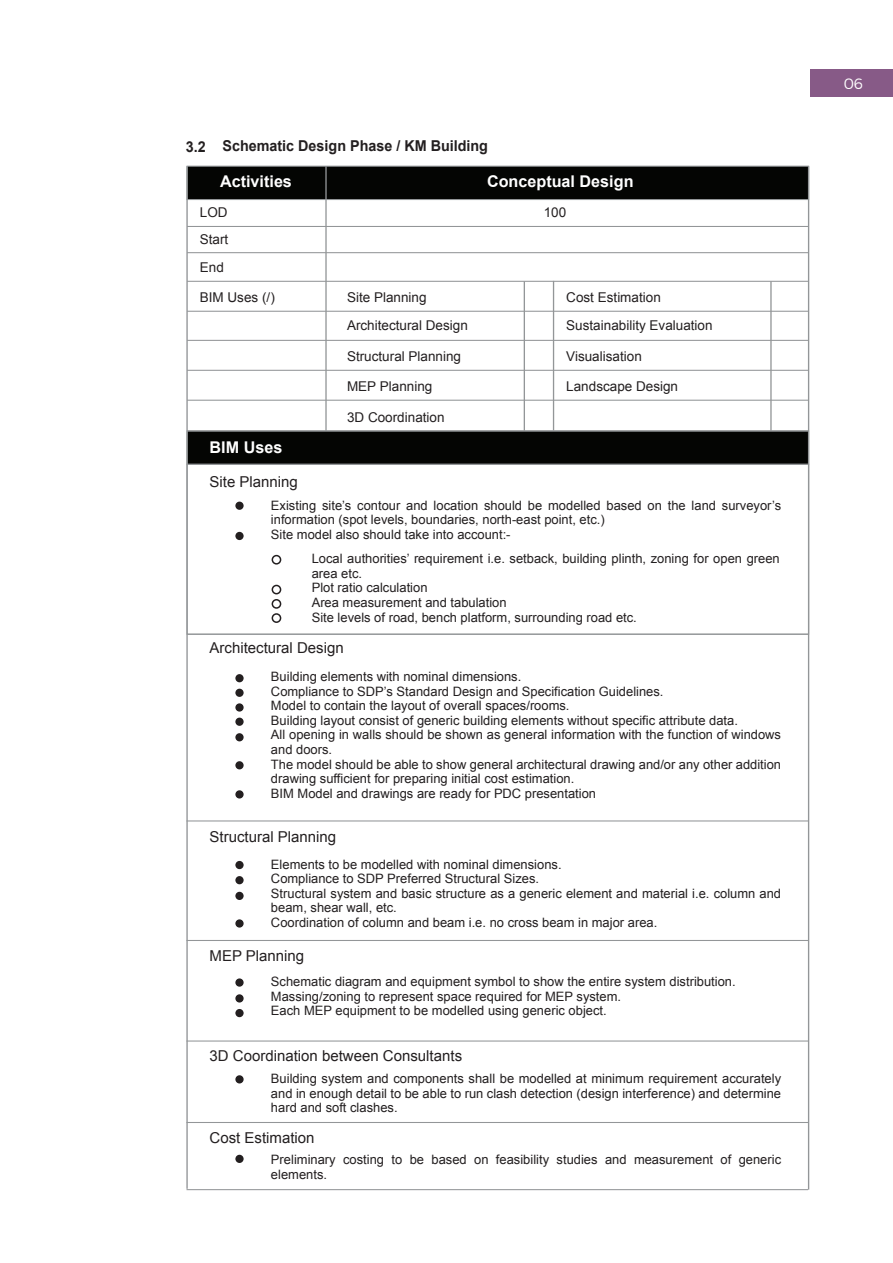
<style>
.page{position:relative;width:893px;height:1263px;background:#fff}
.page>*{position:absolute;margin:0;border:0;box-sizing:border-box;transform-origin:0 0}
.t1{font:700 16.2px "Arial";color:#fff}
.t2{font:15px "Arial";color:#231f20}
.t3{font:700 15px "Arial";color:#231f20;scale:.96 1}
.t4{font:300 15px "Montserrat";color:#fff}
.t5{font:13.5px/27.5px "Arial";color:#231f20}
.t6{font:12.9px/14.5px "Arial";color:#231f20}
</style>
<div class="page">
<div style="left:810px;top:69px;width:83px;height:28px;background:#875a87"></div>
<div style="left:272px;top:555px;width:9px;height:10px;border:2px solid #231f20;border-radius:50%"></div>
<div style="left:272px;top:599px;width:9px;height:10px;border:2px solid #231f20;border-radius:50%"></div>
<div style="left:272px;top:585px;width:9px;height:9px;border:2px solid #231f20;border-radius:50%"></div>
<div style="left:272px;top:613px;width:9px;height:10px;border:2px solid #231f20;border-radius:50%"></div>
<div style="left:187px;top:166px;width:622px;height:34px;background:#040503;border:1px solid #939698"></div>
<div style="left:187px;top:430px;width:622px;height:35px;background:#040503;border:1px solid #939698"></div>
<hr style="left:186px;top:166px;width:2px;height:1023px;background:#939698">
<hr style="left:325px;top:166px;width:2px;height:265px;background:#939698">
<hr style="left:524px;top:281px;width:1px;height:150px;background:#939698">
<hr style="left:553px;top:281px;width:1px;height:149px;background:#939698">
<hr style="left:770px;top:281px;width:2px;height:150px;background:#939698">
<hr style="left:808px;top:166px;width:1px;height:1024px;background:#939698">
<hr style="left:187px;top:226px;width:622px;height:1px;background:#939698">
<hr style="left:187px;top:252px;width:622px;height:1px;background:#939698">
<hr style="left:187px;top:281px;width:622px;height:1px;background:#939698">
<hr style="left:187px;top:311px;width:622px;height:1px;background:#939698">
<hr style="left:187px;top:340px;width:622px;height:1px;background:#939698">
<hr style="left:187px;top:400px;width:622px;height:1px;background:#939698">
<hr style="left:186px;top:820px;width:622px;height:1px;background:#939698">
<hr style="left:186px;top:940px;width:622px;height:1px;background:#939698">
<hr style="left:186px;top:1040px;width:622px;height:1px;background:#939698">
<hr style="left:186px;top:1122px;width:622px;height:1px;background:#939698">
<hr style="left:186px;top:1189px;width:622px;height:1px;background:#939698">
<hr style="left:187px;top:430px;width:622px;height:1px;background:#939698">
<hr style="left:187px;top:370px;width:622px;height:1px;background:#939698">
<div style="left:235px;top:502px;width:9px;height:8px;background:#231f20;border-radius:50%"></div>
<div style="left:235px;top:532px;width:9px;height:8px;background:#231f20;border-radius:50%"></div>
<div style="left:235px;top:674px;width:9px;height:8px;background:#231f20;border-radius:50%"></div>
<div style="left:235px;top:703px;width:9px;height:9px;background:#231f20;border-radius:50%"></div>
<div style="left:235px;top:761px;width:9px;height:8px;background:#231f20;border-radius:50%"></div>
<div style="left:235px;top:733px;width:9px;height:8px;background:#231f20;border-radius:50%"></div>
<div style="left:235px;top:790px;width:9px;height:8px;background:#231f20;border-radius:50%"></div>
<div style="left:235px;top:876px;width:9px;height:8px;background:#231f20;border-radius:50%"></div>
<div style="left:235px;top:861px;width:9px;height:8px;background:#231f20;border-radius:50%"></div>
<div style="left:235px;top:919px;width:9px;height:8px;background:#231f20;border-radius:50%"></div>
<div style="left:235px;top:1009px;width:9px;height:8px;background:#231f20;border-radius:50%"></div>
<div style="left:235px;top:994px;width:9px;height:8px;background:#231f20;border-radius:50%"></div>
<div style="left:235px;top:978px;width:9px;height:9px;background:#231f20;border-radius:50%"></div>
<div style="left:235px;top:1075px;width:9px;height:8px;background:#231f20;border-radius:50%"></div>
<div style="left:235px;top:1155px;width:9px;height:8px;background:#231f20;border-radius:50%"></div>
<div style="left:235px;top:892px;width:9px;height:8px;background:#231f20;border-radius:50%"></div>
<div style="left:235px;top:689px;width:9px;height:8px;background:#231f20;border-radius:50%"></div>
<div style="left:235px;top:718px;width:9px;height:8px;background:#231f20;border-radius:50%"></div>
<div style="left:186px;top:464px;width:623px;height:171px;border:1px solid #939698"></div>
<p class="t3" style="left:186px;top:135px;width:316px">3.2 Schematic Design Phase / KM Building</p>
<p class="t1" style="left:220px;top:170px;width:73px">Activities</p>
<p class="t5" style="left:200px;top:199px;width:29px">LOD</p>
<p class="t1" style="left:487px;top:170px;width:148px">Conceptual Design</p>
<p class="t5" style="left:544px;top:199px;width:24px">100</p>
<p class="t5" style="left:200px;top:226px;width:30px">Start<br>End</p>
<p class="t5" style="left:200px;top:284px;width:77px">BIM Uses (/)</p>
<p class="t5" style="left:347px;top:284px;width:81px">Site Planning</p>
<p class="t5" style="left:566px;top:284px;width:148px">Cost Estimation<br>Sustainability Evaluation</p>
<p class="t5" style="left:566px;top:342px;width:77px">Visualisation</p>
<p class="t5" style="left:566px;top:372px;width:113px">Landscape Design</p>
<p class="t5" style="left:347px;top:311px;width:122px">Architectural Design</p>
<p class="t5" style="left:347px;top:342px;width:116px">Structural Planning</p>
<p class="t5" style="left:347px;top:372px;width:87px">MEP Planning</p>
<p class="t5" style="left:347px;top:404px;width:99px">3D Coordination</p>
<p class="t1" style="left:210px;top:436px;width:74px">BIM Uses</p>
<p class="t2" style="left:210px;top:472px;width:90px">Site Planning</p>
<p class="t6" style="left:271px;top:498px;width:512px">Existing site’s contour and location should be modelled based on the land surveyor’s information (spot levels, boundaries, north-east point, etc.)<br>Site model also should take into account:-</p>
<p class="t6" style="left:312px;top:551px;width:470px">Local authorities’ requirement i.e. setback, building plinth, zoning for open green area etc.<br>Plot ratio calculation<br>Area measurement and tabulation<br>Site levels of road, bench platform, surrounding road etc.</p>
<p class="t2" style="left:210px;top:638px;width:136px">Architectural Design</p>
<p class="t6" style="left:271px;top:669px;width:512px">Building elements with nominal dimensions.<br>Compliance to SDP’s Standard Design and Specification Guidelines.<br>Model to contain the layout of overall spaces/rooms.<br>Building layout consist of generic building elements without specific attribute data.<br>All opening in walls should be shown as general information with the function of windows and doors.<br>The model should be able to show general architectural drawing and/or any other addition drawing sufficient for preparing initial cost estimation.<br>BIM Model and drawings are ready for PDC presentation</p>
<p class="t2" style="left:210px;top:826px;width:128px">Structural Planning</p>
<p class="t6" style="left:271px;top:857px;width:512px">Elements to be modelled with nominal dimensions.<br>Compliance to SDP Preferred Structural Sizes.<br>Structural system and basic structure as a generic element and material i.e. column and beam, shear wall, etc.<br>Coordination of column and beam i.e. no cross beam in major area.</p>
<p class="t2" style="left:210px;top:945px;width:96px">MEP Planning</p>
<p class="t6" style="left:271px;top:974px;width:466px">Schematic diagram and equipment symbol to show the entire system distribution.<br>Massing/zoning to represent space required for MEP system.<br>Each MEP equipment to be modelled using generic object.</p>
<p class="t2" style="left:210px;top:1045px;width:254px">3D Coordination between Consultants</p>
<p class="t6" style="left:271px;top:1071px;width:512px;text-align:justify">Building system and components shall be modelled at minimum requirement accurately and in enough detail to be able to run clash detection (design interference) and determine hard and soft clashes.</p>
<p class="t2" style="left:210px;top:1127px;width:107px">Cost Estimation</p>
<p class="t6" style="left:271px;top:1152px;width:512px">Preliminary costing to be based on feasibility studies and measurement of generic elements.</p>
<p class="t4" style="left:844px;top:75px;width:20px">06</p>
</div>
